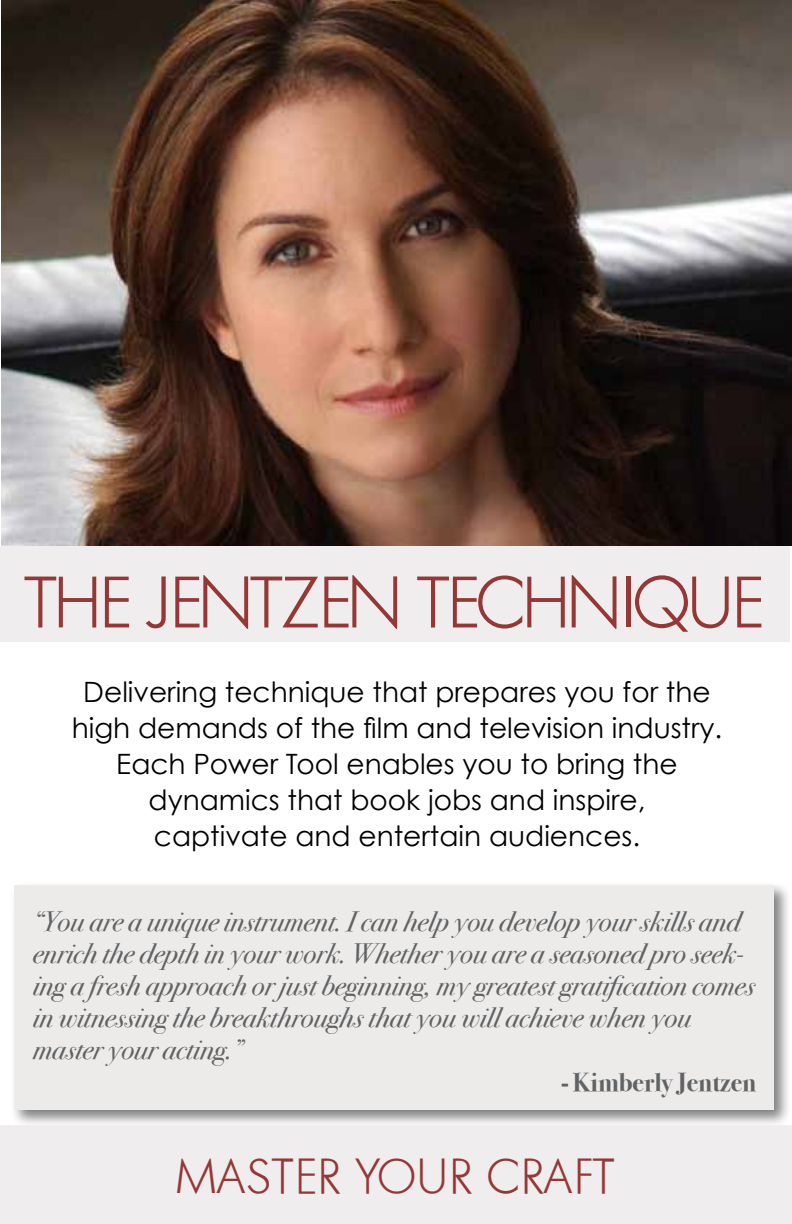
<style>
.page{position:relative;width:792px;height:1224px;background:#fff}
.page>*{position:absolute;margin:0;border:0;box-sizing:border-box;transform-origin:0 0}
.t1{font:72px "Futoral Light DB Normal";color:#943735}
.t2{font:48px "Futoral Light DB Normal";letter-spacing:.06em;color:#943735}
.t3{font:italic 28px/32px "Bodoni Svty Two ITCTT";color:#616264}
.t4{font:28px/36px "Century Gothic";color:#000;text-align:center}
.t5{font:700 26px "Bodoni Svty Two ITCTT";color:#616264}
</style>
<div class="page">
<div style="left:0;top:546px;width:789px;height:96px;background:#efeded"></div>
<img style="left:1px;top:1px;width:791px;height:545px">
<div style="left:10px;top:881px;width:782px;height:247px;background:#000;opacity:.5"></div>
<div style="left:15px;top:886px;width:759px;height:224px;background:#ecebea"></div>
<div style="left:0;top:1125px;width:792px;height:99px;background:#efeded"></div>
<h1 class="t1" style="left:26px;top:560px;width:738px">THE JENTZEN TECHNIQUE</h1>
<p class="t4" style="left:72px;top:674px;width:652px">Delivering technique that prepares you for the high demands of the film and television industry.<br>Each Power Tool enables you to bring the dynamics that book jobs and inspire,<br>captivate and entertain audiences.</p>
<p class="t3" style="left:33px;top:904px;width:724px">“You are a unique instrument. I can help you develop your skills and enrich the depth in your work. Whether you are a seasoned pro seek&shy;ing a fresh approach or just beginning, my greatest gratification comes in witnessing the breakthroughs that you will achieve when you master your acting.”</p>
<p class="t5" style="left:561px;top:1061px;width:197px">- Kimberly Jentzen</p>
<h2 class="t2" style="left:178px;top:1148px;width:437px">MASTER YOUR CRAFT</h2>
</div>
